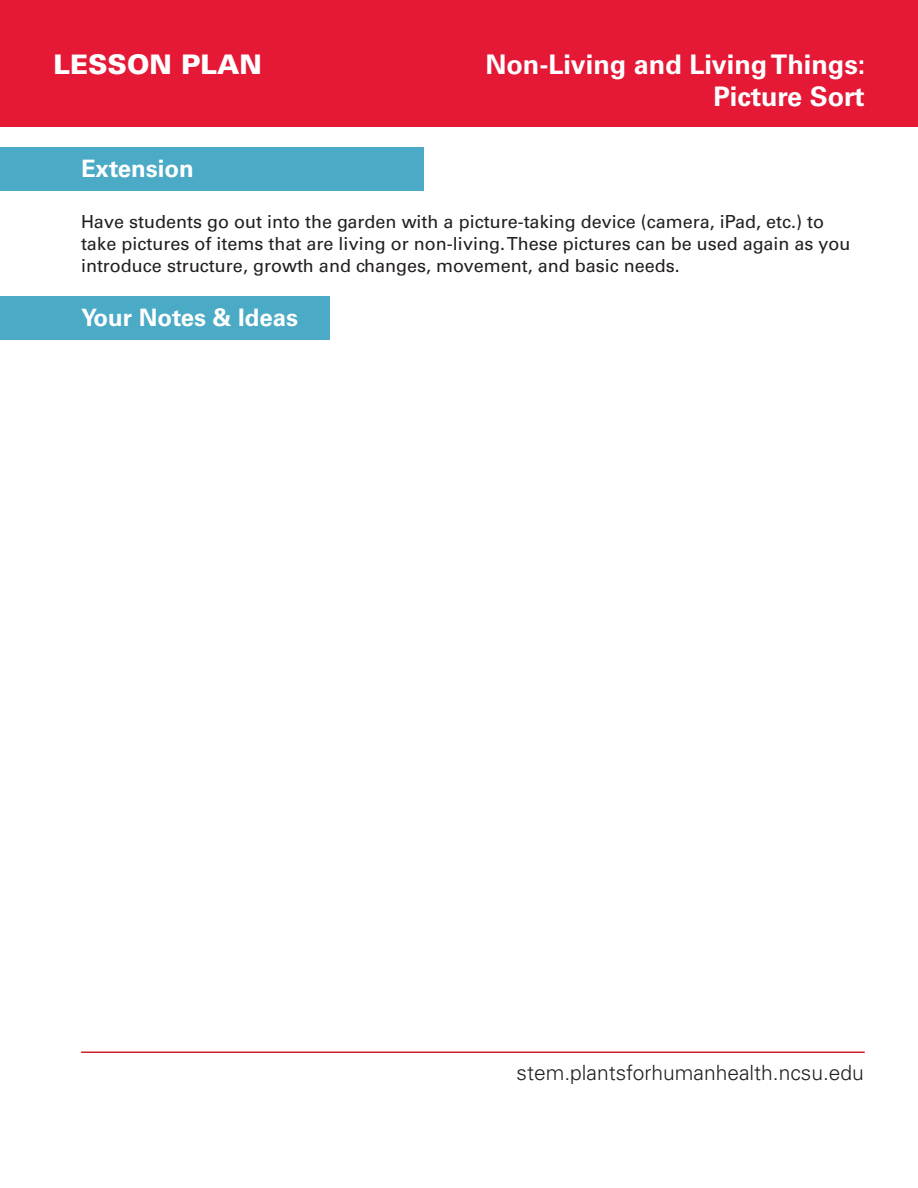
<style>
.page{position:relative;width:918px;height:1188px;background:#fff}
.page>*{position:absolute;margin:0;border:0;box-sizing:border-box;transform-origin:0 0}
.t1{font:700 27px/32.4px "Univers LT Std";color:#fff;text-align:right}
.t2{font:900 27px "Univers LT Std";color:#fff}
.t3{font:700 24px "Univers LT Std";color:#fff}
.t4{font:300 21px "Univers LT Std";color:#231f20}
.t5{font:18px/21.6px "Univers LT Std";color:#231f20}
</style>
<div class="page">
<div style="left:0;top:0;width:918px;height:126px;background:#e51836"></div>
<div style="left:0;top:147px;width:423px;height:43px;background:#4baac6"></div>
<div style="left:0;top:296px;width:330px;height:43px;background:#4baac6"></div>
<hr style="left:81px;top:1052px;width:784px;height:1px;background:#cf202f">
<h1 class="t2" style="left:54px;top:47px;width:210px">LESSON PLAN</h1>
<h1 class="t1" style="left:485px;top:48px;width:382px">Non-Living and Living Things:<br>Picture Sort</h1>
<h2 class="t3" style="left:81px;top:154px;width:114px">Extension</h2>
<p class="t5" style="left:81px;top:211px;width:771px">Have students go out into the garden with a picture-taking device (camera, iPad, etc.) to take pictures of items that are living or non-living. These pictures can be used again as you introduce structure, growth and changes, movement, and basic needs.</p>
<h2 class="t3" style="left:81px;top:304px;width:219px">Your Notes &amp; Ideas</h2>
<p class="t4" style="left:517px;top:1060px;width:349px">stem.plantsforhumanhealth.ncsu.edu</p>
</div>
